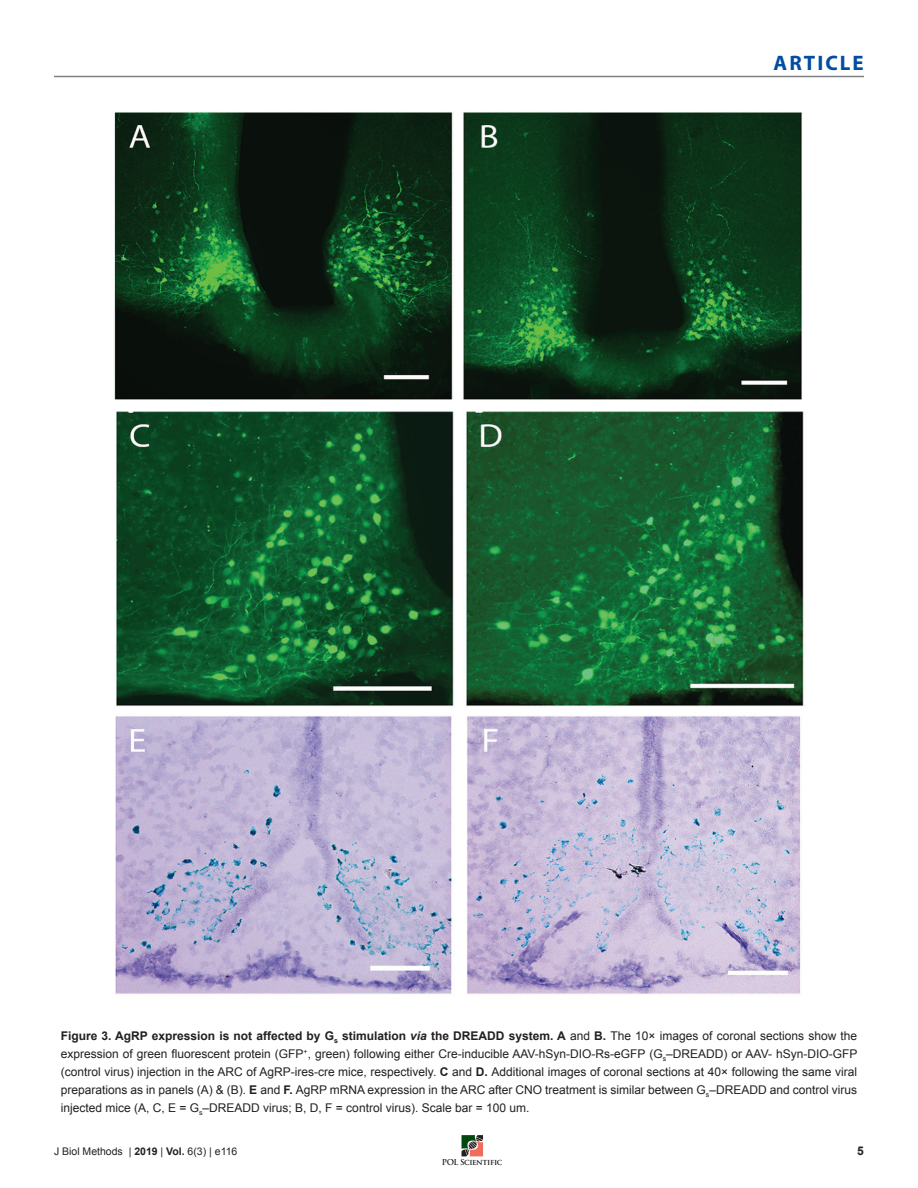
<style>
.page{position:relative;width:918px;height:1188px;background:#fff}
.page>*{position:absolute;margin:0;border:0;box-sizing:border-box;transform-origin:0 0}
.t1{font:700 21px "Myriad Pro";letter-spacing:.095em;color:#014da2}
.Figure_Legend_-_Span{font:12px/18px "Arial";color:#231f20;text-align:justify}
.t2{font:700 12px "Arial";color:#231f20}
.t3{font:10.5px "Arial";color:#231f20}
.t4{font:700 7.95px "Trajan Pro";letter-spacing:-.05em;color:#231f20}
.s1{font-weight:700}
.s2{font-weight:700;font-style:italic}
</style>
<div class="page">
<svg style="left:462px;top:1135px;width:21px;height:21px"></svg>
<hr style="left:54px;top:76px;width:810px;height:1px;background:#808285">
<img style="left:114px;top:112px;width:690px;height:882px">
<h1 class="t1" style="left:774px;top:49px;width:92px">ARTICLE</h1>
<p class="Figure_Legend_-_Span" style="left:61px;top:1026px;width:798px"><span class="s1">Figure 3. AgRP expression is not affected by G</span><sub>s</sub> <span class="s1">stimulation</span> <span class="s2">via</span> <span class="s1">the DREADD system. A</span> and <span class="s1">B.</span> The 10× images of coronal sections show the expression of green fluorescent protein (GFP<sup>+</sup>, green) following either Cre-inducible AAV-hSyn-DIO-Rs-eGFP (G<sub>s</sub>–DREADD) or AAV- hSyn-DIO-GFP (control virus) injection in the ARC of AgRP-ires-cre mice, respectively. <span class="s1">C</span> and <span class="s1">D.</span> Additional images of coronal sections at 40× following the same viral preparations as in panels (A) &amp; (B). <span class="s1">E</span> and <span class="s1">F.</span> AgRP mRNA expression in the ARC after CNO treatment is similar between G<sub>s</sub>–DREADD and control virus injected mice (A, C, E = G<sub>s</sub>–DREADD virus; B, D, F = control virus). Scale bar = 100 um.</p>
<p class="t3" style="left:54px;top:1144px;width:185px">J Biol Methods | <span class="s1">2019</span> | <span class="s1">Vol.</span> 6(3) | e116</p>
<p class="t2" style="left:857px;top:1143px;width:8px">5</p>
<p class="t4" style="left:442px;top:1158px;width:62px">POL Scientific</p>
</div>
